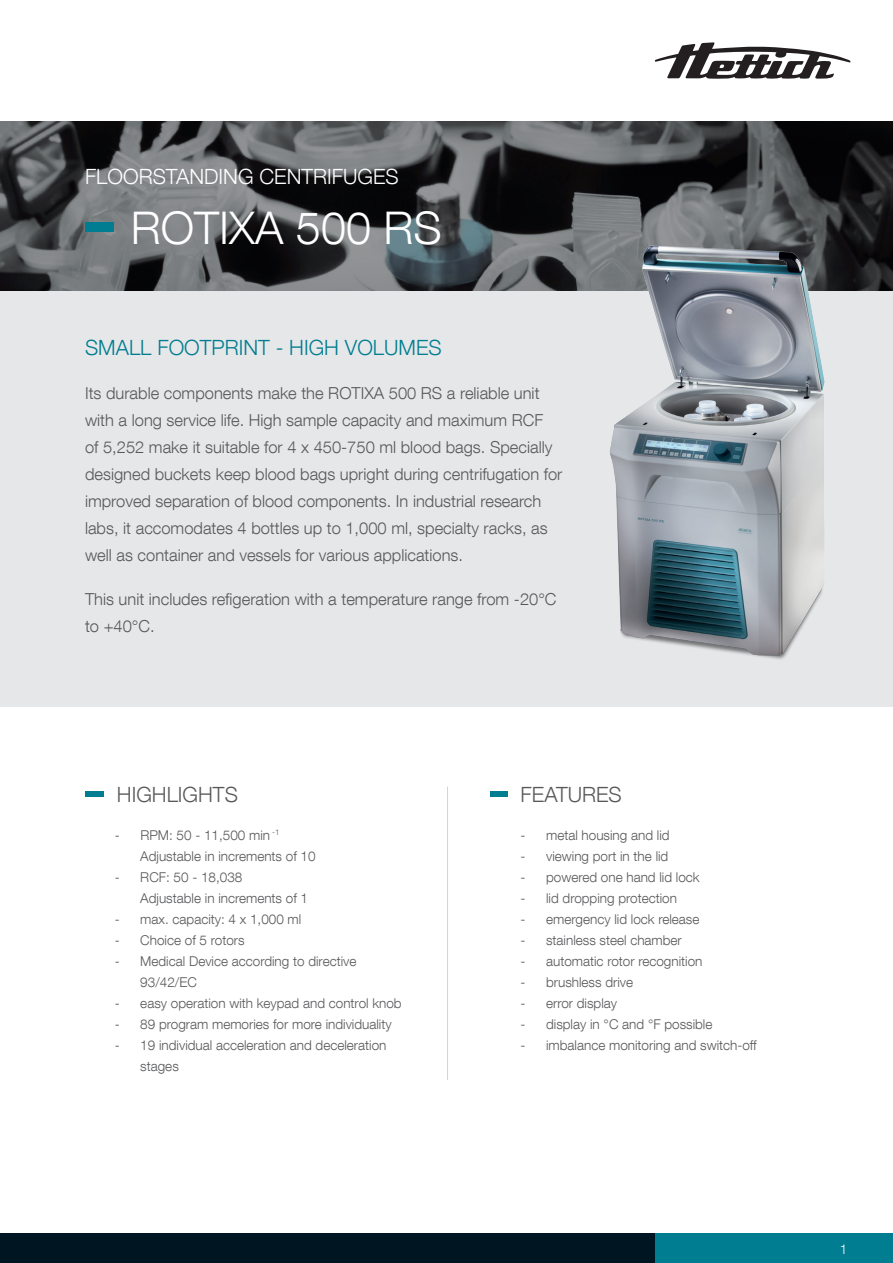
<style>
.page{position:relative;width:893px;height:1263px;background:#fff}
.page>*{position:absolute;margin:0;border:0;box-sizing:border-box;transform-origin:0 0}
.t1{font:300 45px "Helvetica Neue LT Com";color:#fff}
.t2{font:300 21px "Helvetica Neue LT Com";color:#007d90}
.t3{font:300 21px "Helvetica Neue LT Com";color:#fff}
.t4{font:300 21px "Helvetica Neue LT Com";color:#57585a}
.t5{font:300 16.5px/27px "Helvetica Neue LT Com";color:#57585a}
.t6{font:300 13.5px/21px "Helvetica Neue LT Com";color:#57585a}
.t7{font:300 13.5px "Helvetica Neue LT Com";color:#fff}
</style>
<div class="page">
<div style="left:655px;top:1233px;width:238px;height:30px;background:#007d90"></div>
<div style="left:0;top:1233px;width:655px;height:30px;background:#001522"></div>
<svg style="left:655px;top:42px;width:195px;height:37px"></svg>
<div style="left:0;top:119px;width:893px;height:173px;background:#d1d2d4;opacity:.75"></div>
<div style="left:0;top:291px;width:893px;height:416px;background:#e6e7e9"></div>
<div style="left:85px;top:223px;width:28px;height:9px;background:#007d90"></div>
<div style="left:85px;top:792px;width:18px;height:5px;background:#007d90"></div>
<div style="left:491px;top:792px;width:17px;height:5px;background:#007d90"></div>
<hr style="left:447px;top:787px;width:1px;height:293px;background:#d1d2d4">
<img style="left:538px;top:213px;width:331px;height:447px">
<h2 class="t3" style="left:85px;top:163px;width:315px">FLOORSTANDING CENTRIFUGES</h2>
<h1 class="t1" style="left:131px;top:200px;width:312px">ROTIXA 500 RS</h1>
<h2 class="t2" style="left:85px;top:335px;width:358px">SMALL FOOTPRINT - HIGH VOLUMES</h2>
<p class="t5" style="left:85px;top:379px;width:479px">Its durable components make the ROTIXA 500 RS a reliable unit with a long service life. High sample capacity and maximum RCF<br>of 5,252 make it suitable for 4 x 450-750 ml blood bags. Specially designed buckets keep blood bags upright during centrifugation for improved separation of blood components. In industrial research labs, it accomodates 4 bottles up to 1,000 ml, specialty racks, as well as container and vessels for various applications.</p>
<p class="t5" style="left:85px;top:585px;width:473px">This unit includes refigeration with a temperature range from -20°C to +40°C.</p>
<h2 class="t4" style="left:117px;top:781px;width:122px">HIGHLIGHTS</h2>
<p class="t6" style="left:140px;top:824px;width:177px;text-indent:-26px">- RPM: 50 - 11,500 min <sup>-1<br></sup>Adjustable in increments of 10</p>
<p class="t6" style="left:140px;top:866px;width:169px;text-indent:-26px">- RCF: 50 - 18,038<br>Adjustable in increments of 1</p>
<p class="t6" style="left:115px;top:908px;width:188px">- max. capacity: 4 x 1,000 ml</p>
<p class="t6" style="left:115px;top:929px;width:131px">- Choice of 5 rotors</p>
<p class="t6" style="left:140px;top:950px;width:218px;text-indent:-26px">- Medical Device according to directive<br>93/42/EC</p>
<p class="t6" style="left:115px;top:992px;width:288px">- easy operation with keypad and control knob</p>
<p class="t6" style="left:115px;top:1013px;width:278px">- 89 program memories for more individuality</p>
<p class="t6" style="left:140px;top:1034px;width:248px;text-indent:-26px">- 19 individual acceleration and deceleration stages</p>
<h2 class="t4" style="left:521px;top:781px;width:103px">FEATURES</h2>
<p class="t6" style="left:521px;top:824px;width:151px">- metal housing and lid</p>
<p class="t6" style="left:521px;top:845px;width:149px">- viewing port in the lid</p>
<p class="t6" style="left:521px;top:866px;width:181px">- powered one hand lid lock</p>
<p class="t6" style="left:521px;top:887px;width:158px">- lid dropping protection</p>
<p class="t6" style="left:521px;top:908px;width:180px">- emergency lid lock release</p>
<p class="t6" style="left:521px;top:929px;width:163px">- stainless steel chamber</p>
<p class="t6" style="left:521px;top:950px;width:183px">- automatic rotor recognition</p>
<p class="t6" style="left:521px;top:971px;width:114px">- brushless drive</p>
<p class="t6" style="left:521px;top:992px;width:98px">- error display</p>
<p class="t6" style="left:521px;top:1013px;width:193px">- display in °C and °F possible</p>
<p class="t6" style="left:521px;top:1034px;width:238px">- imbalance monitoring and switch-off</p>
<p class="t7" style="left:840px;top:1240px;width:9px">1</p>
</div>
